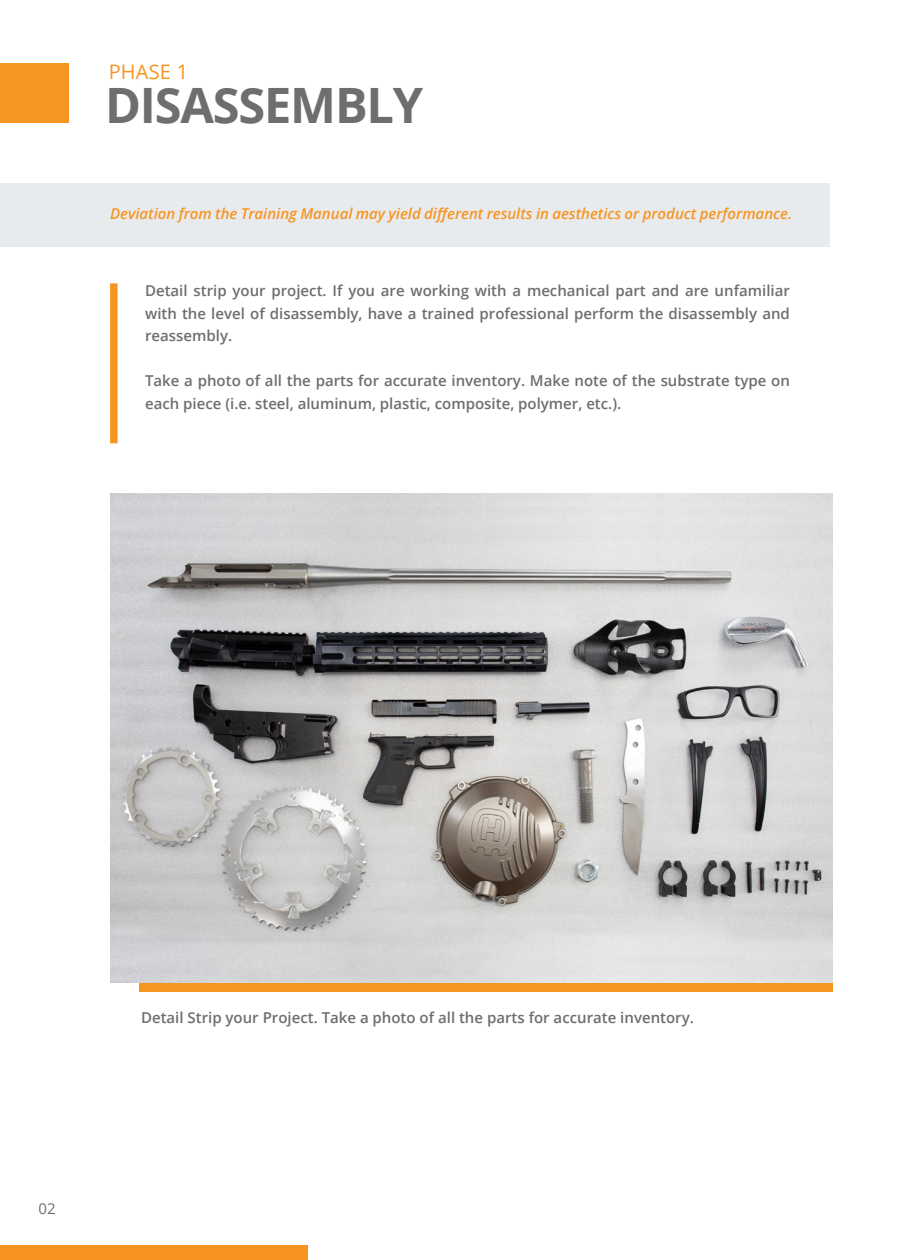
<style>
.page{position:relative;width:900px;height:1260px;background:#fff}
.page>*{position:absolute;margin:0;border:0;box-sizing:border-box;transform-origin:0 0}
.t1{font:700 48.75px "Open Sans";letter-spacing:-.025em;color:#6d6e70}
.t2{font:20px "Open Sans";letter-spacing:.01em;color:#f79421}
.t3{font:600 15px/22.5px "Open Sans";color:#6d6e70;text-align:justify}
.t4{font:italic 600 15px "Open Sans";color:#f79521}
.t5{font:15px "Open Sans";color:#6d6e70}
</style>
<div class="page">
<div style="left:0;top:184px;width:830px;height:63px;background:#e8ebed"></div>
<img style="left:110px;top:493px;width:722px;height:490px">
<div style="left:110px;top:283px;width:8px;height:160px;background:#f79524"></div>
<div style="left:0;top:63px;width:69px;height:59px;background:#f79521"></div>
<div style="left:0;top:1245px;width:307px;height:15px;background:#f79421"></div>
<p class="t2" style="left:109px;top:58px;width:81px">PHASE 1</p>
<p class="t1" style="left:105px;top:71px;width:320px">DISASSEMBLY</p>
<p class="t4" style="left:110px;top:204px;width:683px">Deviation from the Training Manual may yield different results in aesthetics or product performance.</p>
<p class="t3" style="left:145px;top:279px;width:646px">Detail strip your project. If you are working with a mechanical part and are unfamiliar with the level of disassembly, have a trained professional perform the disassembly and reassembly.</p>
<p class="t3" style="left:145px;top:369px;width:646px">Take a photo of all the parts for accurate inventory. Make note of the substrate type on each piece (i.e. steel, aluminum, plastic, composite, polymer, etc.).</p>
<p class="t5" style="left:39px;top:1199px;width:19px">02</p>
<p class="t3" style="left:141px;top:1006px;width:554px">Detail Strip your Project. Take a photo of all the parts for accurate inventory.</p>
</div>
